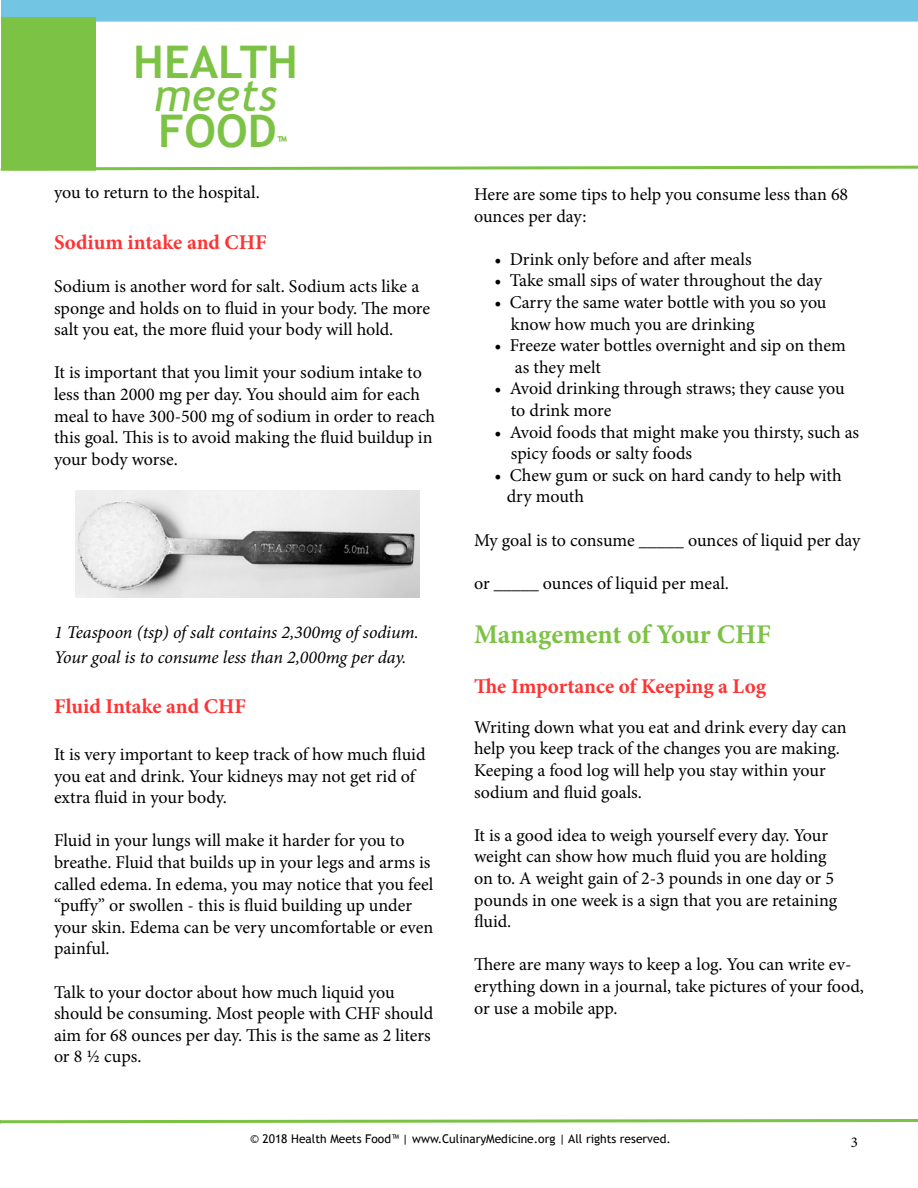
<style>
.page{position:relative;width:918px;height:1188px;background:#fff}
.page>*{position:absolute;margin:0;border:0;box-sizing:border-box;transform-origin:0 0}
.t1{font:700 45px "Trebuchet MS";color:#7cc345}
.t2{font:italic 45px "Trebuchet MS";color:#7cc345}
.t3{font:700 27px "Minion Pro";letter-spacing:-.005em;color:#7cc345}
.t4{font:700 21px "Minion Pro";color:#f33}
.t5{font:18px/21.6px "Minion Pro";letter-spacing:-.005em;color:#000}
.t6{font:italic 18px/25.2px "Minion Pro";letter-spacing:-.01em;color:#000}
.t7{font:700 15px "Trebuchet MS";color:#7cc345}
.t8{font:15px "Minion Pro";color:#000}
.t9{font:12px "Trebuchet MS";color:#000}
</style>
<div class="page">
<div style="left:1px;top:0;width:917px;height:22px;background:#72c6e3"></div>
<div style="left:2px;top:18px;width:93px;height:152px;background:#7cc345"></div>
<div style="left:1px;top:17px;width:95px;height:154px;border:2px solid #7cc345"></div>
<svg style="left:0;top:1119px;width:918px;height:5px"></svg>
<svg style="left:0;top:164px;width:918px;height:8px"></svg>
<img style="left:75px;top:491px;width:345px;height:106px">
<h1 class="t1" style="left:133px;top:33px;width:166px">HEALTH</h1>
<h1 class="t2" style="left:154px;top:68px;width:124px">meets</h1>
<h1 class="t1" style="left:158px;top:102px;width:120px">FOOD</h1>
<p class="t7" style="left:277px;top:132px;width:11px">™</p>
<p class="t5" style="left:54px;top:182px;width:207px">you to return to the hospital.</p>
<p class="t4" style="left:54px;top:227px;width:214px">Sodium intake and CHF</p>
<p class="t5" style="left:54px;top:276px;width:378px">Sodium is another word for salt. Sodium acts like a sponge and holds on to fluid in your body. The more salt you eat, the more fluid your body will hold.</p>
<p class="t5" style="left:54px;top:362px;width:383px">It is important that you limit your sodium intake to less than 2000 mg per day. You should aim for each meal to have 300-500 mg of sodium in order to reach this goal. This is to avoid making the fluid buildup in your body worse.</p>
<p class="t6" style="left:54px;top:619px;width:366px">1 Teaspoon (tsp) of salt contains 2,300mg of sodium.<br>Your goal is to consume less than 2,000mg per day.</p>
<p class="t4" style="left:54px;top:692px;width:194px">Fluid Intake and CHF</p>
<p class="t5" style="left:54px;top:744px;width:373px">It is very important to keep track of how much fluid you eat and drink. Your kidneys may not get rid of extra fluid in your body.</p>
<p class="t5" style="left:54px;top:830px;width:381px">Fluid in your lungs will make it harder for you to breathe. Fluid that builds up in your legs and arms is called edema. In edema, you may notice that you feel “puffy” or swollen - this is fluid building up under your skin. Edema can be very uncomfortable or even painful.</p>
<p class="t5" style="left:54px;top:981px;width:381px">Talk to your doctor about how much liquid you should be consuming. Most people with CHF should aim for 68 ounces per day. This is the same as 2 liters or 8 ½ cups.</p>
<p class="t5" style="left:474px;top:183px;width:376px">Here are some tips to help you consume less than 68 ounces per day:</p>
<p class="t5" style="left:495px;top:248px;width:259px">• Drink only before and after meals</p>
<p class="t5" style="left:495px;top:270px;width:329px">• Take small sips of water throughout the day</p>
<p class="t5" style="left:511px;top:291px;width:317px;text-indent:-16px">• Carry the same water bottle with you so you know how much you are drinking</p>
<p class="t5" style="left:515px;top:335px;width:332px;text-indent:-20px">• Freeze water bottles overnight and sip on them as they melt</p>
<p class="t5" style="left:511px;top:378px;width:335px;text-indent:-16px">• Avoid drinking through straws; they cause you to drink more</p>
<p class="t5" style="left:511px;top:421px;width:350px;text-indent:-16px">• Avoid foods that might make you thirsty, such as spicy foods or salty foods</p>
<p class="t5" style="left:507px;top:464px;width:336px;text-indent:-12px">• Chew gum or suck on hard candy to help with dry mouth</p>
<p class="t5" style="left:474px;top:529px;width:388px">My goal is to consume _____ ounces of liquid per day</p>
<p class="t5" style="left:474px;top:572px;width:256px">or _____ ounces of liquid per meal.</p>
<h2 class="t3" style="left:474px;top:615px;width:298px">Management of Your CHF</h2>
<p class="t4" style="left:474px;top:672px;width:294px">The Importance of Keeping a Log</p>
<p class="t5" style="left:474px;top:716px;width:374px">Writing down what you eat and drink every day can help you keep track of the changes you are making.<br>Keeping a food log will help you stay within your sodium and fluid goals.</p>
<p class="t5" style="left:474px;top:824px;width:365px">It is a good idea to weigh yourself every day. Your weight can show how much fluid you are holding on to. A weight gain of 2-3 pounds in one day or 5 pounds in one week is a sign that you are retaining fluid.</p>
<p class="t5" style="left:474px;top:954px;width:391px">There are many ways to keep a log. You can write ev&shy;erything down in a journal, take pictures of your food, or use a mobile app.</p>
<p class="t9" style="left:250px;top:1132px;width:422px">© 2018 Health Meets Food™ | www.CulinaryMedicine.org | All rights reserved.</p>
<p class="t8" style="left:851px;top:1132px;width:9px">3</p>
</div>
